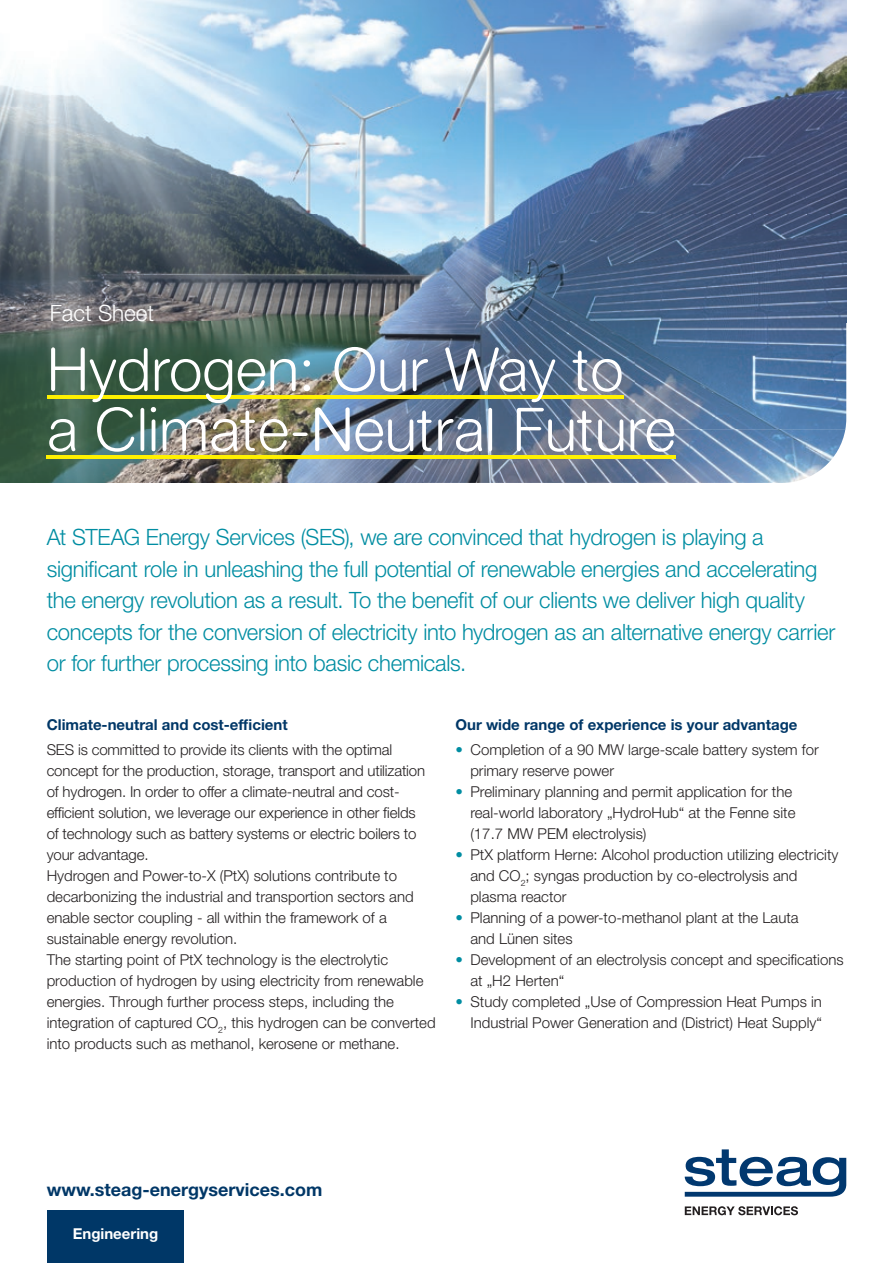
<style>
.page{position:relative;width:893px;height:1263px;background:#fff}
.page>*{position:absolute;margin:0;border:0;box-sizing:border-box;transform-origin:0 0}
.t1{font:300 60px/60px "Steag Light Rounded";color:#fff}
.t2{font:300 22.5px/31.5px "Helvetica Neue LT Std";letter-spacing:-.01em;color:#008da2}
.t3{font:300 22.5px "Helvetica Neue LT Std";color:#fff}
.t4{font:700 18px "Helvetica Neue LT Std";color:#003767}
.t5{font:300 15px/21px "Helvetica Neue LT Std";color:#231f20}
.t6{font:700 15px "Helvetica Neue LT Std";color:#003767}
.t7{font:700 15px "Helvetica Neue LT Std";color:#fff}
.s1{color:#008da2}
</style>
<div class="page">
<img style="left:0;top:0;width:846px;height:483px">
<svg style="left:685px;top:1149px;width:161px;height:48px"></svg>
<svg style="left:685px;top:1206px;width:113px;height:9px"></svg>
<hr style="left:47px;top:395px;width:577px;height:3px;background:#fff101">
<hr style="left:47px;top:455px;width:629px;height:3px;background:#fff101">
<div style="left:47px;top:1211px;width:137px;height:52px;background:#003767"></div>
<h2 class="t3" style="left:50px;top:299px;width:106px">Fact Sheet</h2>
<h1 class="t1" style="left:47px;top:340px;width:631px">Hydrogen: Our Way to<br>a Climate-Neutral Future</h1>
<p class="t2" style="left:47px;top:521px;width:790px">At STEAG Energy Services (SES), we are convinced that hydrogen is playing a significant role in unleashing the full potential of renewable energies and accelerating the energy revolution as a result. To the benefit of our clients we deliver high quality concepts for the conversion of electricity into hydrogen as an alternative energy carrier or for further processing into basic chemicals.</p>
<p class="t6" style="left:47px;top:715px;width:243px">Climate-neutral and cost-efficient</p>
<p class="t5" style="left:47px;top:739px;width:390px">SES is committed to provide its clients with the optimal concept for the production, storage, transport and utilization of hydrogen. In order to offer a climate-neutral and cost&shy;efficient solution, we leverage our experience in other fields<br>of technology such as battery systems or electric boilers to your advantage.<br>Hydrogen and Power-to-X (PtX) solutions contribute to decarbonizing the industrial and transportion sectors and enable sector coupling - all within the framework of a sustainable energy revolution.<br>The starting point of PtX technology is the electrolytic production of hydrogen by using electricity from renewable energies. Through further process steps, including the integration of captured CO<sub>2</sub>, this hydrogen can be converted into products such as methanol, kerosene or methane.</p>
<p class="t6" style="left:455px;top:715px;width:343px">Our wide range of experience is your advantage</p>
<p class="t5" style="left:470px;top:739px;width:350px;text-indent:-15px"><span class="s1">•</span> Completion of a 90 MW large-scale battery system for primary reserve power</p>
<p class="t5" style="left:470px;top:781px;width:327px;text-indent:-15px"><span class="s1">•</span> Preliminary planning and permit application for the real-world laboratory „HydroHub“ at the Fenne site (17.7 MW PEM electrolysis)</p>
<p class="t5" style="left:470px;top:844px;width:369px;text-indent:-15px"><span class="s1">•</span> PtX platform Herne: Alcohol production utilizing electricity and CO<sub>2</sub>; syngas production by co-electrolysis and plasma reactor</p>
<p class="t5" style="left:470px;top:907px;width:330px;text-indent:-15px"><span class="s1">•</span> Planning of a power-to-methanol plant at the Lauta and Lünen sites</p>
<p class="t5" style="left:470px;top:949px;width:375px;text-indent:-15px"><span class="s1">•</span> Development of an electrolysis concept and specifications at „H2 Herten“</p>
<p class="t5" style="left:455px;top:991px;width:368px;text-align:right"><span class="s1">•</span> Study completed „Use of Compression Heat Pumps in<br>Industrial Power Generation and (District) Heat Supply“</p>
<p class="t4" style="left:47px;top:1178px;width:277px">www.steag-energyservices.com</p>
<p class="t7" style="left:73px;top:1224px;width:87px">Engineering</p>
</div>
